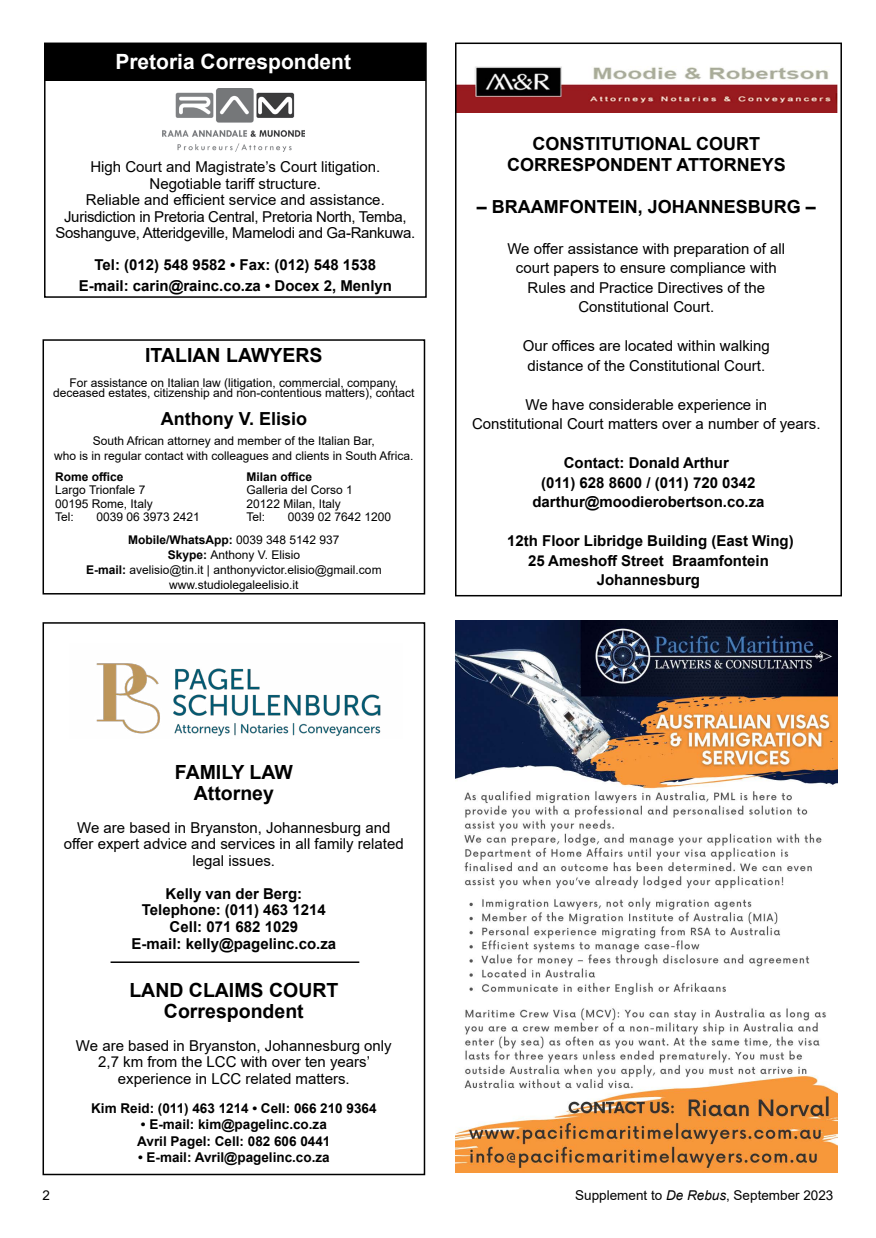
<style>
.page{position:relative;width:876px;height:1238px;background:#fff}
.page>*{position:absolute;margin:0;border:0;box-sizing:border-box;transform-origin:0 0}
.t1{font:700 21px "Arial";color:#fff}
.t2{font:700 19.5px/21px "Arial";color:#000;text-align:center}
.t3{font:700 18px/21px "Arial";color:#000;text-align:center}
.t4{font:15px/16.5px "Arial";color:#000;text-align:center}
.t5{font:700 15px/19.5px "Arial";color:#000;text-align:center}
.t6{font:700 13.5px/16.5px "Arial";color:#000}
.t7{font:13.5px "Arial";color:#000}
.t8{font:12px/13.5px "Arial";color:#000;text-align:center}
.t9{font:700 12px "Arial";color:#000}
.s1{font-weight:700}
.s2{font-style:italic}
</style>
<div class="page">
<img style="left:458px;top:66px;width:380px;height:47px">
<div style="left:455px;top:43px;width:387px;height:553px;border:2px solid #000"></div>
<div style="left:45px;top:43px;width:381px;height:37px;background:#000"></div>
<div style="left:44px;top:43px;width:383px;height:255px;border:2px solid #000"></div>
<img style="left:162px;top:88px;width:142px;height:64px">
<img style="left:455px;top:620px;width:383px;height:552px">
<div style="left:43px;top:622px;width:382px;height:553px;border:2px solid #000"></div>
<img style="left:96px;top:663px;width:285px;height:73px">
<hr style="left:111px;top:961px;width:248px;height:1px;background:#000">
<div style="left:43px;top:339px;width:382px;height:255px;border:2px solid #000"></div>
<h1 class="t1" style="left:115px;top:47px;width:237px">Pretoria Correspondent</h1>
<p class="t4" style="left:55px;top:159px;width:361px">High Court and Magistrate’s Court litigation.<br>Negotiable tariff structure.<br>Reliable and efficient service and assistance.<br>Jurisdiction in Pretoria Central, Pretoria North, Temba, Soshanguve, Atteridgeville, Mamelodi and Ga-Rankuwa.</p>
<p class="t5" style="left:79px;top:254px;width:315px;line-height:21.6px">Tel: (012) 548 9582 • Fax: (012) 548 1538<br>E-mail: carin@rainc.co.za • Docex 2, Menlyn</p>
<h2 class="t2" style="left:145px;top:344px;width:179px">ITALIAN LAWYERS</h2>
<p class="t8" style="left:53px;top:377px;width:363px;line-height:10.5px">For assistance on Italian law (litigation, commercial, company, deceased estates, citizenship and non-contentious matters), contact</p>
<p class="t3" style="left:161px;top:409px;width:148px">Anthony V. Elisio</p>
<p class="t8" style="left:54px;top:433px;width:361px;line-height:15px">South African attorney and member of the Italian Bar,<br>who is in regular contact with colleagues and clients in South Africa.</p>
<p class="t9" style="left:55px;top:468px;width:70px">Rome office</p>
<p class="t8" style="left:55px;top:483px;width:99px;text-align:left">Largo Trionfale 7<br>00195 Rome, Italy<br>Tel:</p>
<p class="t9" style="left:247px;top:468px;width:67px">Milan office</p>
<p class="t8" style="left:247px;top:483px;width:108px;text-align:left">Galleria del Corso 1<br>20122 Milan, Italy<br>Tel:</p>
<p class="t8" style="left:128px;top:506px;width:265px;line-height:22.2px;text-align:left;text-indent:160px">0039 02 7642 1200<br><span class="s1">Mobile/WhatsApp:</span> 0039 348 5142 937</p>
<p class="t8" style="left:86px;top:547px;width:297px;line-height:15px"><span class="s1">Skype:</span> Anthony V. Elisio<br><span class="s1">E-mail:</span> avelisio@tin.it | anthonyvictor.elisio@gmail.com www.studiolegaleelisio.it</p>
<p class="t8" style="left:97px;top:510px;width:105px">0039 06 3973 2421</p>
<p class="t3" style="left:507px;top:133px;width:280px">CONSTITUTIONAL COURT<br>CORRESPONDENT ATTORNEYS</p>
<p class="t3" style="left:477px;top:196px;width:341px">– BRAAMFONTEIN, JOHANNESBURG –</p>
<p class="t4" style="left:507px;top:238px;width:279px;line-height:19.5px">We offer assistance with preparation of all court papers to ensure compliance with Rules and Practice Directives of the Constitutional Court.</p>
<p class="t4" style="left:523px;top:336px;width:249px;line-height:19.5px">Our offices are located within walking distance of the Constitutional Court.</p>
<p class="t4" style="left:472px;top:394px;width:350px;line-height:19.5px">We have considerable experience in<br>Constitutional Court matters over a number of years.</p>
<p class="t5" style="left:532px;top:453px;width:234px">Contact: Donald Arthur<br>(011) 628 8600 / (011) 720 0342 darthur@moodierobertson.co.za</p>
<p class="t5" style="left:507px;top:531px;width:288px">12th Floor Libridge Building (East Wing)<br>25 Ameshoff Street Braamfontein<br>Johannesburg</p>
<h2 class="t2" style="left:175px;top:761px;width:120px">FAMILY LAW<br>Attorney</h2>
<p class="t4" style="left:64px;top:819px;width:341px">We are based in Bryanston, Johannesburg and offer expert advice and services in all family related legal issues.</p>
<p class="t5" style="left:132px;top:885px;width:206px;line-height:16.5px">Kelly van der Berg:<br>Telephone: (011) 463 1214<br>Cell: 071 682 1029<br>E-mail: kelly@pagelinc.co.za</p>
<h2 class="t2" style="left:129px;top:979px;width:211px">LAND CLAIMS COURT<br>Correspondent</h2>
<p class="t4" style="left:76px;top:1037px;width:317px">We are based in Bryanston, Johannesburg only<br>2,7 km from the LCC with over ten years’ experience in LCC related matters.</p>
<p class="t6" style="left:91px;top:1099px;width:287px">Kim Reid: (011) 463 1214 • Cell: 066 210 9364</p>
<p class="t6" style="left:137px;top:1116px;width:195px">• E-mail: kim@pagelinc.co.za<br>Avril Pagel: Cell: 082 606 0441</p>
<p class="t6" style="left:138px;top:1149px;width:193px">• E-mail: Avril@pagelinc.co.za</p>
<p class="t7" style="left:43px;top:1185px;width:9px">2</p>
<p class="t7" style="left:575px;top:1185px;width:260px">Supplement to <span class="s2">De Rebus</span>, September 2023</p>
</div>
